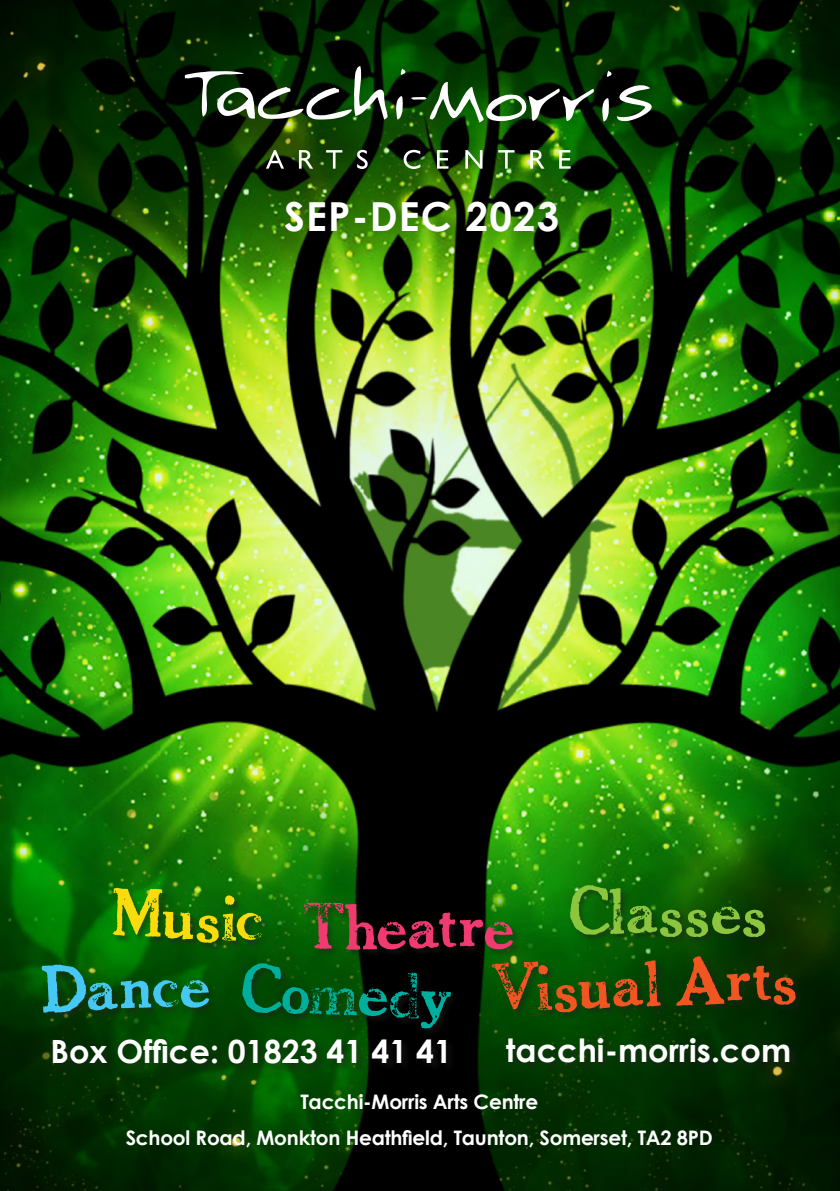
<style>
.page{position:relative;width:840px;height:1191px;background:#fff}
.page>*{position:absolute;margin:0;border:0;box-sizing:border-box;transform-origin:0 0}
.t1{font:62.8px "Chelt Press Trial";color:#f15622}
.t2{font:62.8px "Chelt Press Trial";letter-spacing:.03em;color:#ef3b70}
.t3{font:62.8px "Chelt Press Trial";letter-spacing:.045em;color:#8bc63e}
.t4{font:62.8px "Chelt Press Trial";color:#00ae9d}
.t5{font:62.8px "Chelt Press Trial";color:#45c8f4}
.t6{font:62.8px "Chelt Press Trial";color:#fadb0b}
.t7{font:700 40px "Century Gothic";letter-spacing:.03em;color:#fff}
.t8{font:700 32px "Century Gothic";color:#fff}
._4_New_Text{font:700 20px "Century Gothic";letter-spacing:-.01em;color:#fff}
</style>
<div class="page">
<img style="left:0;top:0;width:839px;height:1191px">
<div style="left:52px;top:1039px;width:404px;height:34px;background:#231f20;opacity:.5"></div>
<div style="left:505px;top:1038px;width:293px;height:34px;background:#231f20;opacity:.5"></div>
<div style="left:303px;top:902px;width:218px;height:55px;background:#231f20;opacity:.5"></div>
<div style="left:491px;top:955px;width:312px;height:65px;background:#231f20;opacity:.5"></div>
<div style="left:42px;top:964px;width:175px;height:57px;background:#231f20;opacity:.5"></div>
<div style="left:242px;top:962px;width:217px;height:74px;background:#231f20;opacity:.5"></div>
<div style="left:569px;top:884px;width:204px;height:61px;background:#231f20;opacity:.5"></div>
<div style="left:112px;top:888px;width:158px;height:63px;background:#231f20;opacity:.5"></div>
<svg style="left:606px;top:71px;width:5px;height:6px"></svg>
<svg style="left:601px;top:97px;width:7px;height:25px"></svg>
<svg style="left:400px;top:69px;width:5px;height:6px"></svg>
<svg style="left:616px;top:84px;width:41px;height:38px"></svg>
<svg style="left:184px;top:66px;width:203px;height:54px"></svg>
<svg style="left:396px;top:95px;width:6px;height:24px"></svg>
<svg style="left:411px;top:81px;width:182px;height:42px"></svg>
<svg style="left:266px;top:150px;width:18px;height:19px"></svg>
<svg style="left:299px;top:150px;width:14px;height:19px"></svg>
<svg style="left:326px;top:150px;width:16px;height:19px"></svg>
<svg style="left:357px;top:150px;width:10px;height:19px"></svg>
<svg style="left:403px;top:150px;width:17px;height:19px"></svg>
<svg style="left:437px;top:150px;width:11px;height:19px"></svg>
<svg style="left:465px;top:150px;width:17px;height:19px"></svg>
<svg style="left:498px;top:150px;width:16px;height:19px"></svg>
<svg style="left:530px;top:150px;width:14px;height:19px"></svg>
<svg style="left:559px;top:150px;width:11px;height:19px"></svg>
<p class="t7" style="left:284px;top:191px;width:276px">SEP-DEC 2023</p>
<p class="t6" style="left:113px;top:878px;width:151px;rotate:2deg">Music</p>
<p class="t3" style="left:569px;top:876px;width:197px">Classes</p>
<p class="t2" style="left:303px;top:891px;width:211px">Theatre</p>
<p class="t5" style="left:41px;top:955px;width:168px;rotate:-2deg">Dance</p>
<p class="t4" style="left:243px;top:953px;width:210px;rotate:2deg">Comedy</p>
<p class="t1" style="left:491px;top:954px;width:304px;rotate:-2deg">Visual Arts</p>
<p class="t8" style="left:50px;top:1031px;width:403px">Box Office: 01823 41 41 41</p>
<p class="t8" style="left:505px;top:1030px;width:286px">tacchi-morris.com</p>
<p class="_4_New_Text" style="left:300px;top:1089px;width:239px">Tacchi-Morris Arts Centre</p>
<p class="_4_New_Text" style="left:126px;top:1124px;width:588px">School Road, Monkton Heathfield, Taunton, Somerset, TA2 8PD</p>
</div>
